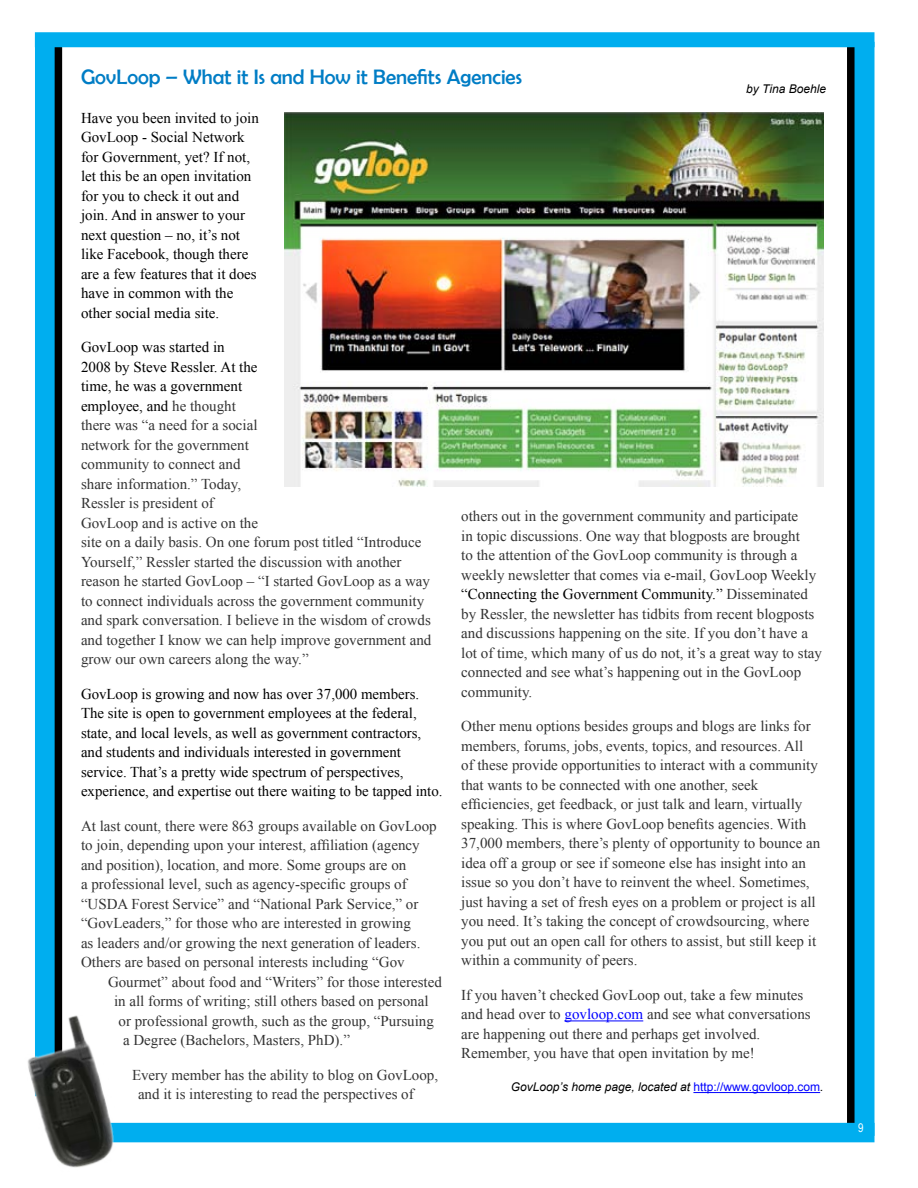
<style>
.page{position:relative;width:918px;height:1188px;background:#fff}
.page>*{position:absolute;margin:0;border:0;box-sizing:border-box;transform-origin:0 0}
.t1{font:21px "Berlin Sans FB";color:#007dc5}
.text{font:15px/19.5px "Times New Roman";color:#333}
.text-2{font:15px/19.5px "Times New Roman";color:#000}
.contact{font:italic 12px "Arial";color:#000}
.t2{font:12px "Arial Narrow";color:#fff}
.s1{color:#000}
.s2{color:#00f}
.s3{font-style:normal;color:#00f}
</style>
<div class="page">
<div style="left:852px;top:42px;width:22px;height:1094px;background:#00aeef"></div>
<div style="left:847px;top:40px;width:8px;height:1098px;background:#000"></div>
<div style="left:91px;top:1123px;width:783px;height:19px;background:#00aeef"></div>
<div style="left:35px;top:37px;width:22px;height:1059px;background:#00aeef"></div>
<div style="left:55px;top:35px;width:7px;height:1082px;background:#000"></div>
<div style="left:35px;top:32px;width:839px;height:15px;background:#00aeef"></div>
<img style="left:27px;top:989px;width:123px;height:179px">
<hr style="left:565px;top:1021px;width:78px;height:1px;background:#00f">
<hr style="left:693px;top:1092px;width:127px;height:1px;background:#00f">
<img style="left:284px;top:112px;width:540px;height:375px">
<p class="t1" style="left:81px;top:65px;width:443px">GovLoop – What it Is and How it Benefits Agencies</p>
<p class="contact" style="left:746px;top:81px;width:81px">by Tina Boehle</p>
<p class="text-2" style="left:81px;top:108px;width:179px">Have you been invited to join<br>GovLoop - Social Network for Government, yet? If not, let this be an open invitation for you to check it out and join. And in answer to your next question – no, it’s not like Facebook, though there are a few features that it does have in common with the other social media site.</p>
<p class="text" style="left:81px;top:337px;width:352px"><span class="s1">GovLoop was started in<br>2008 by Steve Ressler. At the<br>time, he was a government<br>employee, and</span> he thought<br>there was “a need for a social<br>network for the government<br>community to connect and<br>share information.” Today,<br>Ressler is president of<br>GovLoop and is active on the<br>site on a daily basis. On one forum post titled “Introduce Yourself,” Ressler started the discussion with another reason he started GovLoop – “I started GovLoop as a way to connect individuals across the government community and spark conversation. I believe in the wisdom of crowds and together I know we can help improve government and grow our own careers along the way.”</p>
<p class="text-2" style="left:81px;top:684px;width:363px">GovLoop is growing and now has over 37,000 members.<br>The site is open to government employees at the federal, state, and local levels, as well as government contractors, and students and individuals interested in government service. That’s a pretty wide spectrum of perspectives, experience, and expertise out there waiting to be tapped into.</p>
<p class="text" style="left:81px;top:816px;width:357px">At last count, there were 863 groups available on GovLoop</p>
<p class="text" style="left:81px;top:835px;width:340px">to join, depending upon your interest, affiliation (agency</p>
<p class="text" style="left:81px;top:855px;width:327px">and position), location, and more. Some groups are on</p>
<p class="text" style="left:81px;top:874px;width:327px">a professional level, such as agency-specific groups of</p>
<p class="text" style="left:81px;top:894px;width:339px">“USDA Forest Service” and “National Park Service,” or</p>
<p class="text" style="left:81px;top:913px;width:331px">“GovLeaders,” for those who are interested in growing</p>
<p class="text" style="left:81px;top:933px;width:341px">as leaders and/or growing the next generation of leaders.</p>
<p class="text" style="left:81px;top:952px;width:325px">Others are based on personal interests including “Gov</p>
<p class="text" style="left:108px;top:972px;width:335px">Gourmet” about food and “Writers” for those interested</p>
<p class="text" style="left:114px;top:991px;width:316px">in all forms of writing; still others based on personal</p>
<p class="text" style="left:118px;top:1011px;width:317px">or professional growth, such as the group, “Pursuing</p>
<p class="text" style="left:123px;top:1030px;width:229px">a Degree (Bachelors, Masters, PhD).”</p>
<p class="text" style="left:138px;top:1065px;width:302px;text-indent:-6px">Every member has the ability to blog on GovLoop, and it is interesting to read the perspectives of</p>
<p class="text" style="left:461px;top:506px;width:362px">others out in the government community and participate<br>in topic discussions. One way that blogposts are brought<br>to the attention of the GovLoop community is through a weekly newsletter that comes via e-mail, GovLoop Weekly <span class="s1">“Connecting the Government Community.”</span> Disseminated by Ressler, the newsletter has tidbits from recent blogposts and discussions happening on the site. If you don’t have a lot of time, which many of us do not, it’s a great way to stay connected and see what’s happening out in the GovLoop community.</p>
<p class="text" style="left:461px;top:716px;width:361px">Other menu options besides groups and blogs are links for members, forums, jobs, events, topics, and resources. All<br>of these provide opportunities to interact with a community that wants to be connected with one another, seek efficiencies, get feedback, or just talk and learn, virtually speaking. This is where GovLoop benefits agencies. With 37,000 members, there’s plenty of opportunity to bounce an idea off a group or see if someone else has insight into an issue so you don’t have to reinvent the wheel. Sometimes, just having a set of fresh eyes on a problem or project is all you need. It’s taking the concept of crowdsourcing, where you put out an open call for others to assist, but still keep it within a community of peers.</p>
<p class="text" style="left:461px;top:985px;width:351px">If you haven’t checked GovLoop out, take a few minutes and head over to <span class="s2">govloop.com</span> and see what conversations are happening out there and perhaps get involved.<br>Remember, you have that open invitation by me!</p>
<p class="contact" style="left:511px;top:1079px;width:314px">GovLoop’s home page, located at <span class="s3">http://www.govloop.com</span>.</p>
<p class="t2" style="left:858px;top:1119px;width:7px">9</p>
</div>
